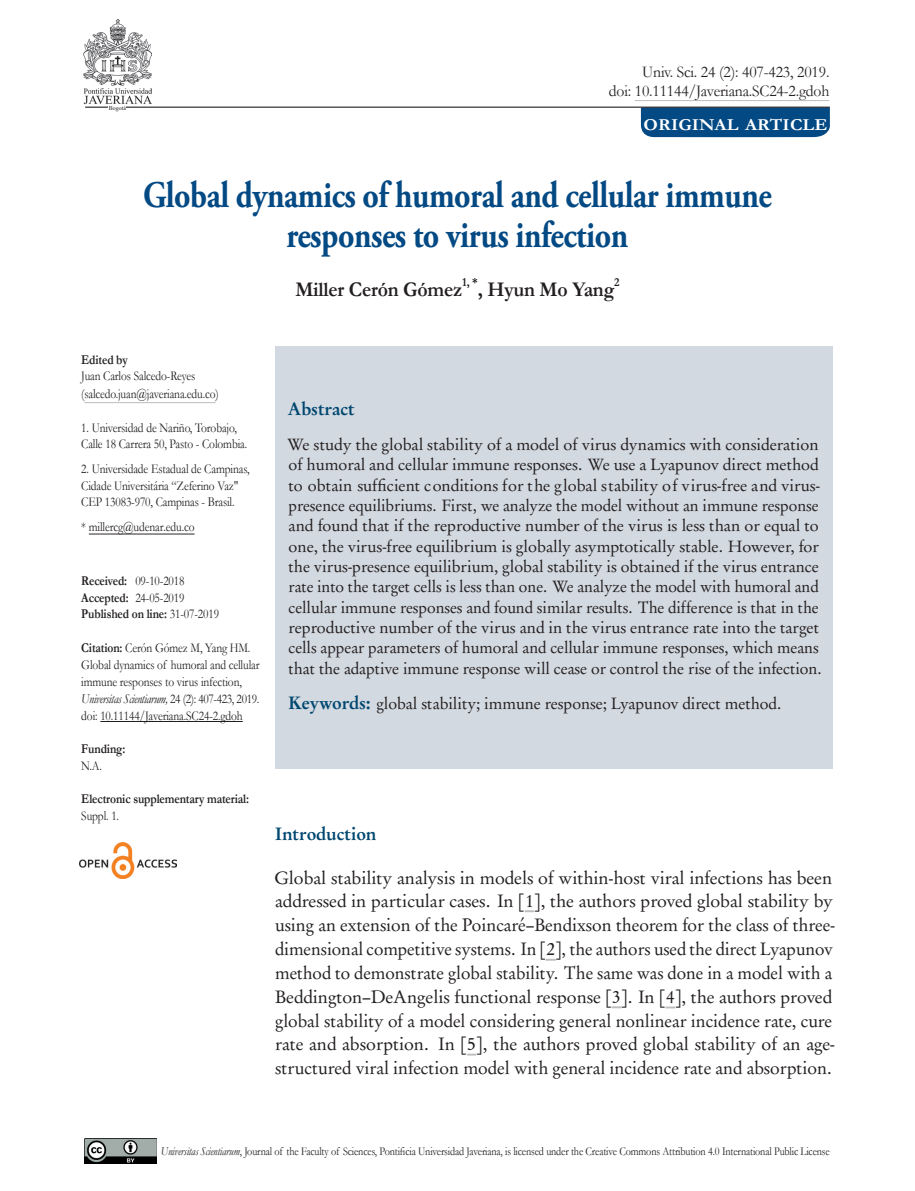
<style>
.page{position:relative;width:915px;height:1191px;background:#fff}
.page>*{position:absolute;margin:0;border:0;box-sizing:border-box;transform-origin:0 0}
.t1{font:700 37.5px/40.5px "Adobe Garamond Pro";letter-spacing:-.015em;color:#034983;text-align:center;scale:.85 1}
.t2{font:700 21px "Garamond";letter-spacing:-.01em;color:#231f20;scale:.94 1}
.t3{font:18px/23.9px "Garamond No 8";color:#231f20}
.t4{font:500 18px "Garamond No 8";color:#004771}
.t5{font:700 16.8px "Garamond";letter-spacing:.005em;color:#fff;scale:1.09 1}
.t6{font:16.5px/19.5px "Garamond";letter-spacing:-.01em;color:#231f20;text-align:right;scale:.95 1}
.t7{font:16.35px/20.2px "Garamond No 8";color:#231f20}
.t8{font:13.5px/16.8px "Garamond";letter-spacing:-.01em;color:#231f20;scale:.85 1}
.t9{font:700 13.5px/16.5px "Garamond";letter-spacing:-.01em;color:#231f20;scale:.85 1}
.t10{font:700 12.3px "Garamond";color:#231f20;scale:.94 1}
.t11{font:12px "Garamond";letter-spacing:-.01em;color:#231f20;scale:.85 1}
.t12{font:6px "Times New Roman";color:#231f20}
.s1{font-weight:400}
.s2{font-weight:700}
.s3{font-style:italic}
.s4{font-weight:500;font-size:18px;color:#004771}
.s5{font-family:"Math Design GM Regular T1 10"}
</style>
<div class="page">
<div style="left:640px;top:108px;width:189px;height:30px;background:#034983"></div>
<img style="left:84px;top:20px;width:68px;height:84px">
<img style="left:84px;top:1138px;width:72px;height:25px">
<hr style="left:85px;top:107px;width:744px;height:1px;background:#231f20">
<hr style="left:634px;top:100px;width:195px;height:1px;background:#bcbdc0">
<div style="left:108px;top:104px;width:18px;height:7px;background:#fff"></div>
<div style="left:275px;top:346px;width:556px;height:422px;background:#d3d9e0"></div>
<hr style="left:84px;top:402px;width:131px;height:1px;background:#bcbdc0">
<img style="left:79px;top:842px;width:98px;height:36px">
<hr style="left:100px;top:721px;width:143px;height:1px;background:#231f20">
<hr style="left:89px;top:534px;width:105px;height:1px;background:#231f20">
<p class="t12" style="left:109px;top:103px;width:19px">Bogotá</p>
<p class="t6" style="left:608px;top:61px;width:233px">Univ. Sci. 24 (2): 407-423, 2019.<br>doi: 10.11144/Javeriana.SC24-2.gdoh</p>
<p class="t5" style="left:643px;top:113px;width:170px">ORIGINAL ARTICLE</p>
<h1 class="t1" style="left:143px;top:175px;width:741px">Global dynamics of humoral and cellular immune responses to virus infection</h1>
<p class="t2" style="left:295px;top:275px;width:179px">Miller Cerón Gómez</p>
<p class="t10" style="left:462px;top:274px;width:18px">1, *</p>
<p class="t2" style="left:477px;top:275px;width:147px">, Hyun Mo Yang</p>
<p class="t10" style="left:614px;top:274px;width:7px">2</p>
<p class="t9" style="left:81px;top:351px;width:56px">Edited by</p>
<p class="t8" style="left:81px;top:366px;width:163px;line-height:18px">Juan Carlos Salcedo-Reyes (salcedo.juan@javeriana.edu.co)</p>
<p class="t8" style="left:81px;top:419px;width:197px">1. Universidad de Nariño, Torobajo,<br>Calle 18 Carrera 50, Pasto - Colombia.</p>
<p class="t8" style="left:81px;top:460px;width:199px">2. Universidade Estadual de Campinas,<br>Cidade Universitária “Zeferino Vaz"<br>CEP 13083-970, Campinas - Brasil.</p>
<p class="t8" style="left:81px;top:518px;width:135px">* millercg@udenar.edu.co</p>
<p class="t9" style="left:81px;top:573px;width:163px">Received: <span class="s1">09-10-2018<br></span>Accepted: <span class="s1">24-05-2019<br></span>Published on line: <span class="s1">31-07-2019</span></p>
<p class="t8" style="left:81px;top:639px;width:211px"><span class="s2">Citation:</span> Cerón Gómez M, Yang HM.<br>Global dynamics of humoral and cellular immune responses to virus infection, <span class="s3">Universitas Scientiarum,</span> 24 (2): 407-423, 2019. doi: 10.11144/Javeriana.SC24-2.gdoh</p>
<p class="t9" style="left:81px;top:740px;width:53px">Funding:</p>
<p class="t8" style="left:81px;top:756px;width:26px">N.A.</p>
<p class="t9" style="left:81px;top:790px;width:199px">Electronic supplementary material:</p>
<p class="t8" style="left:81px;top:806px;width:46px">Suppl. 1.</p>
<p class="t4" style="left:288px;top:401px;width:68px">Abstract</p>
<p class="t7" style="left:287px;top:436px;width:535px">We study the global stability of a model of virus dynamics with consideration of humoral and cellular immune responses. We use a Lyapunov direct method to obtain sufficient conditions for the global stability of virus-free and virus&shy;presence equilibriums. First, we analyze the model without an immune response and found that if the reproductive number of the virus is less than or equal to one, the virus-free equilibrium is globally asymptotically stable. However, for the virus-presence equilibrium, global stability is obtained if the virus entrance rate into the target cells is less than one. We analyze the model with humoral and cellular immune responses and found similar results. The difference is that in the reproductive number of the virus and in the virus entrance rate into the target cells appear parameters of humoral and cellular immune responses, which means that the adaptive immune response will cease or control the rise of the infection.</p>
<p class="t7" style="left:288px;top:694px;width:494px"><span class="s4">Keywords:</span> global stability; immune response; Lyapunov direct method.</p>
<p class="t4" style="left:275px;top:826px;width:103px">Introduction</p>
<p class="t3" style="left:274px;top:867px;width:562px">Global stability analysis in models of within-host viral infections has been addressed in particular cases. In <span class="s5">[</span>1<span class="s5">]</span>, the authors proved global stability by using an extension of the Poincaré–Bendixson theorem for the class of three&shy;dimensional competitive systems. In <span class="s5">[</span>2<span class="s5">]</span>, the authors used the direct Lyapunov method to demonstrate global stability. The same was done in a model with a Beddington–DeAngelis functional response <span class="s5">[</span>3<span class="s5">]</span>. In <span class="s5">[</span>4<span class="s5">]</span>, the authors proved global stability of a model considering general nonlinear incidence rate, cure rate and absorption. In <span class="s5">[</span>5<span class="s5">]</span>, the authors proved global stability of an age&shy;structured viral infection model with general incidence rate and absorption.</p>
<p class="t11" style="left:161px;top:1143px;width:788px"><span class="s3">Universitas Scientiarum</span>, Journal of the Faculty of Sciences, Pontificia Universidad Javeriana, is licensed under the Creative Commons Attribution 4.0 International Public License</p>
</div>
